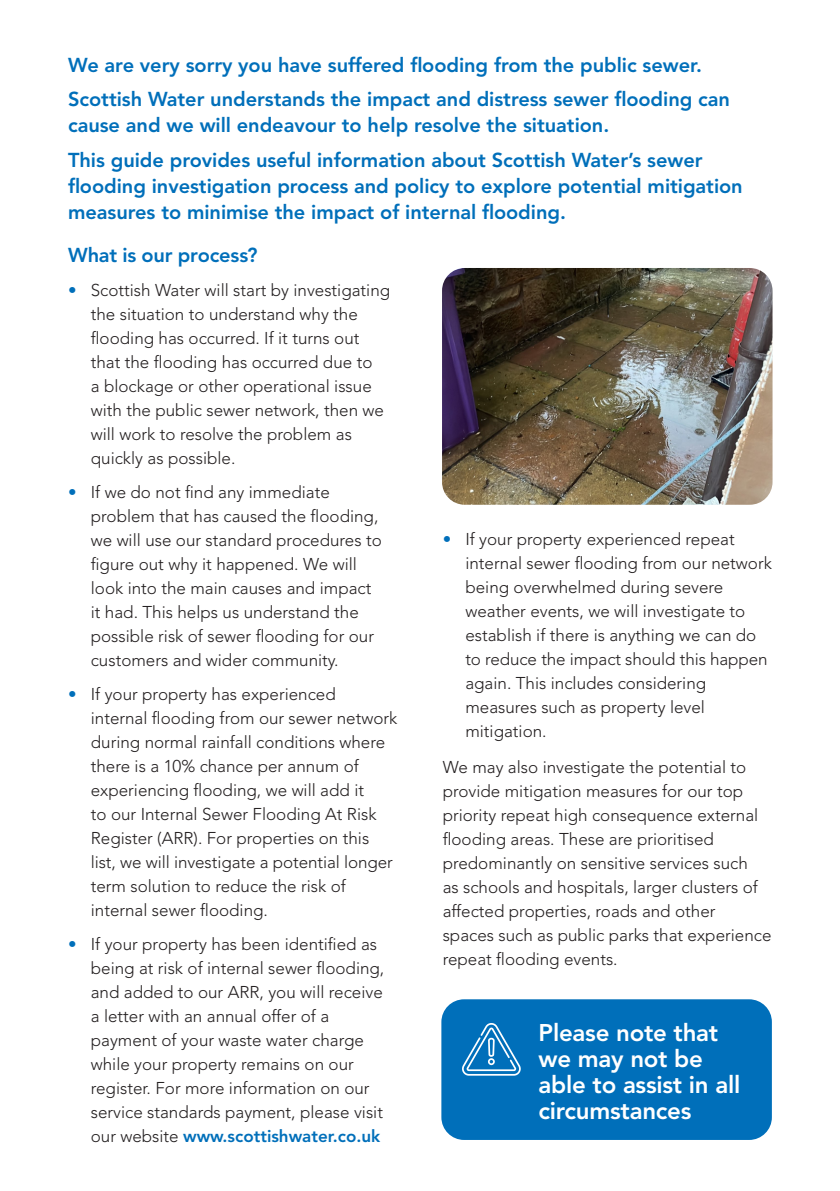
<style>
.page{position:relative;width:840px;height:1191px;background:#fff}
.page>*{position:absolute;margin:0;border:0;box-sizing:border-box;transform-origin:0 0}
.t1{font:800 24px/26px "Avenir";letter-spacing:-.01em;color:#fff}
.SUB_HEADER{font:800 20px/26px "Avenir";letter-spacing:-.005em;color:#006fba}
.SUB_HEADER-2{font:300 17px/24px "Avenir";color:#231f20}
.s1{color:#006fba}
.s2{font-weight:800;color:#006fba}
</style>
<div class="page">
<img style="left:442px;top:268px;width:330px;height:237px">
<div style="left:441px;top:999px;width:330px;height:141px;background:#006fba;border-radius:23px"></div>
<svg style="left:462px;top:1023px;width:58px;height:53px"></svg>
<p class="SUB_HEADER" style="left:68px;top:52px;width:635px">We are very sorry you have suffered flooding from the public sewer.</p>
<p class="SUB_HEADER" style="left:68px;top:86px;width:663px">Scottish Water understands the impact and distress sewer flooding can cause and we will endeavour to help resolve the situation.</p>
<p class="SUB_HEADER" style="left:68px;top:147px;width:675px">This guide provides useful information about Scottish Water’s sewer flooding investigation process and policy to explore potential mitigation measures to minimise the impact of internal flooding.</p>
<p class="SUB_HEADER" style="left:68px;top:242px;width:191px">What is our process?</p>
<p class="SUB_HEADER-2" style="left:91px;top:278px;width:301px;text-indent:-23px"><span class="s1">•</span> Scottish Water will start by investigating the situation to understand why the flooding has occurred. If it turns out that the flooding has occurred due to<br>a blockage or other operational issue with the public sewer network, then we will work to resolve the problem as quickly as possible.</p>
<p class="SUB_HEADER-2" style="left:91px;top:480px;width:292px;text-indent:-23px"><span class="s1">•</span> If we do not find any immediate problem that has caused the flooding, we will use our standard procedures to figure out why it happened. We will look into the main causes and impact it had. This helps us understand the possible risk of sewer flooding for our customers and wider community.</p>
<p class="SUB_HEADER-2" style="left:91px;top:682px;width:308px;text-indent:-23px"><span class="s1">•</span> If your property has experienced<br>internal flooding from our sewer network during normal rainfall conditions where there is a 10% chance per annum of experiencing flooding, we will add it<br>to our Internal Sewer Flooding At Risk Register (ARR). For properties on this list, we will investigate a potential longer term solution to reduce the risk of internal sewer flooding.</p>
<p class="SUB_HEADER-2" style="left:91px;top:931px;width:295px;text-indent:-23px"><span class="s1">•</span> If your property has been identified as being at risk of internal sewer flooding, and added to our ARR, you will receive a letter with an annual offer of a payment of your waste water charge while your property remains on our register. For more information on our service standards payment, please visit our website <span class="s2">www.scottishwater.co.uk</span></p>
<p class="SUB_HEADER-2" style="left:465px;top:527px;width:308px;text-indent:-23px"><span class="s1">•</span> If your property experienced repeat internal sewer flooding from our network being overwhelmed during severe weather events, we will investigate to establish if there is anything we can do to reduce the impact should this happen again. This includes considering measures such as property level mitigation.</p>
<p class="SUB_HEADER-2" style="left:442px;top:755px;width:330px">We may also investigate the potential to provide mitigation measures for our top priority repeat high consequence external flooding areas. These are prioritised predominantly on sensitive services such<br>as schools and hospitals, larger clusters of affected properties, roads and other<br>spaces such as public parks that experience repeat flooding events.</p>
<p class="t1" style="left:538px;top:1019px;width:203px">Please note that we may not be able to assist in all circumstances</p>
</div>
